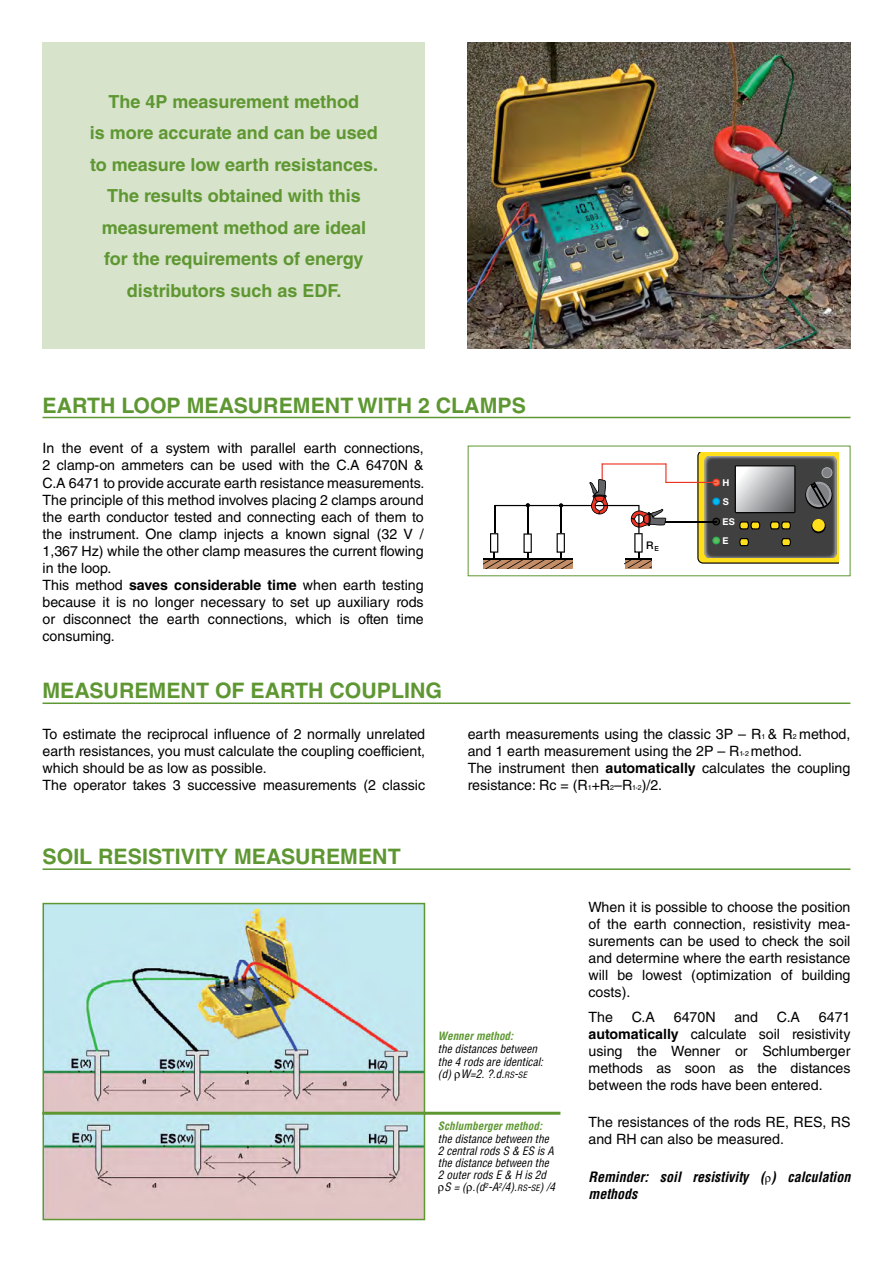
<style>
.page{position:relative;width:893px;height:1263px;background:#fff}
.page>*{position:absolute;margin:0;border:0;box-sizing:border-box;transform-origin:0 0}
.t1{font:700 21.3px "Helvetica LT Std";color:#5e9732}
.t2{font:700 18px/31.5px "Helvetica LT Std";color:#5e9732;text-align:center}
.t3{font:14.25px/17.1px "Helvetica LT Std";color:#000}
.t4{font:italic 700 condensed 13.95px/17.1px "Helvetica LT Std";color:#000}
.t5{font:italic condensed 11.4px/12.9px "Helvetica LT Std";color:#000}
.t6{font:italic 700 condensed 11.25px "Helvetica LT Std";color:#5e9732}
.t7{font:500 10.5px "Helvetica Neue";color:#000}
.t8{font:700 9.3px "Helvetica Neue";color:#fff}
.s1{font-weight:700}
.s2{font-size:7.05px}
.s3{font-size:8.55px}
.s4{font-style:inherit}
</style>
<div class="page">
<img style="left:46px;top:906px;width:376px;height:206px">
<div style="left:43px;top:903px;width:382px;height:212px;border:2px solid #5e9732"></div>
<svg style="left:46px;top:1115px;width:376px;height:102px;background:#cec6c8"></svg>
<div style="left:43px;top:1112px;width:382px;height:108px;border:2px solid #5e9732"></div>
<hr style="left:43px;top:1112px;width:517px;height:3px;background:#5e9732">
<img style="left:468px;top:43px;width:382px;height:306px">
<div style="left:43px;top:43px;width:382px;height:306px;background:#d7e3ca"></div>
<svg style="left:697px;top:453px;width:141px;height:111px;background:#726e55"></svg>
<hr style="left:665px;top:482px;width:52px;height:1px;background:#ee3524">
<svg style="left:483px;top:463px;width:183px;height:106px"></svg>
<hr style="left:665px;top:521px;width:51px;height:1px;background:#000">
<hr style="left:43px;top:417px;width:807px;height:1px;background:#5e9732">
<hr style="left:43px;top:702px;width:807px;height:2px;background:#5e9732">
<hr style="left:43px;top:868px;width:807px;height:2px;background:#5e9732">
<p class="t2" style="left:90px;top:86px;width:290px">The 4P measurement method<br>is more accurate and can be used to measure low earth resistances.<br>The results obtained with this measurement method are ideal for the requirements of energy distributors such as EDF.</p>
<h1 class="t1" style="left:43px;top:392px;width:485px">EARTH LOOP MEASUREMENT WITH 2 CLAMPS</h1>
<p class="t3" style="left:43px;top:440px;width:384px">In the event of a system with parallel earth connections, 2 clamp-on ammeters can be used with the C.A 6470N &amp; C.A 6471 to provide accurate earth resistance measurements.<br>The principle of this method involves placing 2 clamps around the earth conductor tested and connecting each of them to the instrument. One clamp injects a known signal (32 V / 1,367 Hz) while the other clamp measures the current flowing in the loop.<br>This method <span class="s1">saves considerable time</span> when earth testing because it is no longer necessary to set up auxiliary rods or disconnect the earth connections, which is often time consuming.</p>
<h1 class="t1" style="left:43px;top:678px;width:401px">MEASUREMENT OF EARTH COUPLING</h1>
<p class="t7" style="left:646px;top:539px;width:14px">R<sub>E</sub></p>
<p class="t8" style="left:723px;top:477px;width:8px">H</p>
<p class="t8" style="left:723px;top:516px;width:14px">ES</p>
<p class="t8" style="left:723px;top:496px;width:8px">S</p>
<p class="t8" style="left:723px;top:535px;width:8px">E</p>
<p class="t3" style="left:43px;top:725px;width:384px">To estimate the reciprocal influence of 2 normally unrelated earth resistances, you must calculate the coupling coefficient, which should be as low as possible.<br>The operator takes 3 successive measurements (2 classic</p>
<p class="t3" style="left:468px;top:725px;width:384px">earth measurements using the classic 3P – R<span class="s2">1</span> &amp; R<span class="s2">2</span> method, and 1 earth measurement using the 2P – R<span class="s2">1-2</span> method.<br>The instrument then <span class="s1">automatically</span> calculates the coupling resistance: Rc = (R<span class="s2">1</span>+R<span class="s2">2</span>–R<span class="s2">1-2</span>)/2.</p>
<h1 class="t1" style="left:43px;top:844px;width:360px">SOIL RESISTIVITY MEASUREMENT</h1>
<p class="t6" style="left:438px;top:1029px;width:77px">Wenner method:</p>
<p class="t5" style="left:438px;top:1042px;width:107px">the distances between the 4 rods are identical: (d) W=2. ?.d.<span class="s3">RS</span><span class="s4">-</span><span class="s3">SE</span></p>
<p class="t6" style="left:438px;top:1119px;width:106px">Schlumberger method:</p>
<p class="t5" style="left:438px;top:1132px;width:112px">the distance between the</p>
<p class="t5" style="left:438px;top:1144px;width:117px">2 central rods S &amp; ES is A</p>
<p class="t5" style="left:438px;top:1156px;width:112px">the distance between the</p>
<p class="t5" style="left:438px;top:1168px;width:110px">2 outer rods E &amp; H is 2d</p>
<p class="t5" style="left:445px;top:1181px;width:112px">S = ( .(d<sup>2</sup>-A<sup>2</sup>/4).<span class="s3">RS</span><span class="s4">-</span><span class="s3">SE</span>) /4</p>
<p class="t3" style="left:588px;top:898px;width:263px;text-align:justify">When it is possible to choose the position of the earth connection, resistivity mea&shy;surements can be used to check the soil and determine where the earth resistance will be lowest (optimization of building costs).</p>
<p class="t3" style="left:588px;top:1008px;width:26px">The</p>
<p class="t3" style="left:632px;top:1008px;width:25px">C.A</p>
<p class="t3" style="left:674px;top:1008px;width:43px">6470N</p>
<p class="t3" style="left:734px;top:1008px;width:25px">and</p>
<p class="t3" style="left:777px;top:1008px;width:25px">C.A</p>
<p class="t3" style="left:588px;top:1008px;width:263px;text-align:justify;text-indent:230px">6471 <span class="s1">automatically</span> calculate soil resistivity using the Wenner or Schlumberger methods as soon as the distances between the rods have been entered.</p>
<p class="t3" style="left:588px;top:1114px;width:263px">The resistances of the rods RE, RES, RS and RH can also be measured.</p>
<p class="t4" style="left:588px;top:1168px;width:263px">Reminder: soil resistivity ( ) calculation methods</p>
</div>
